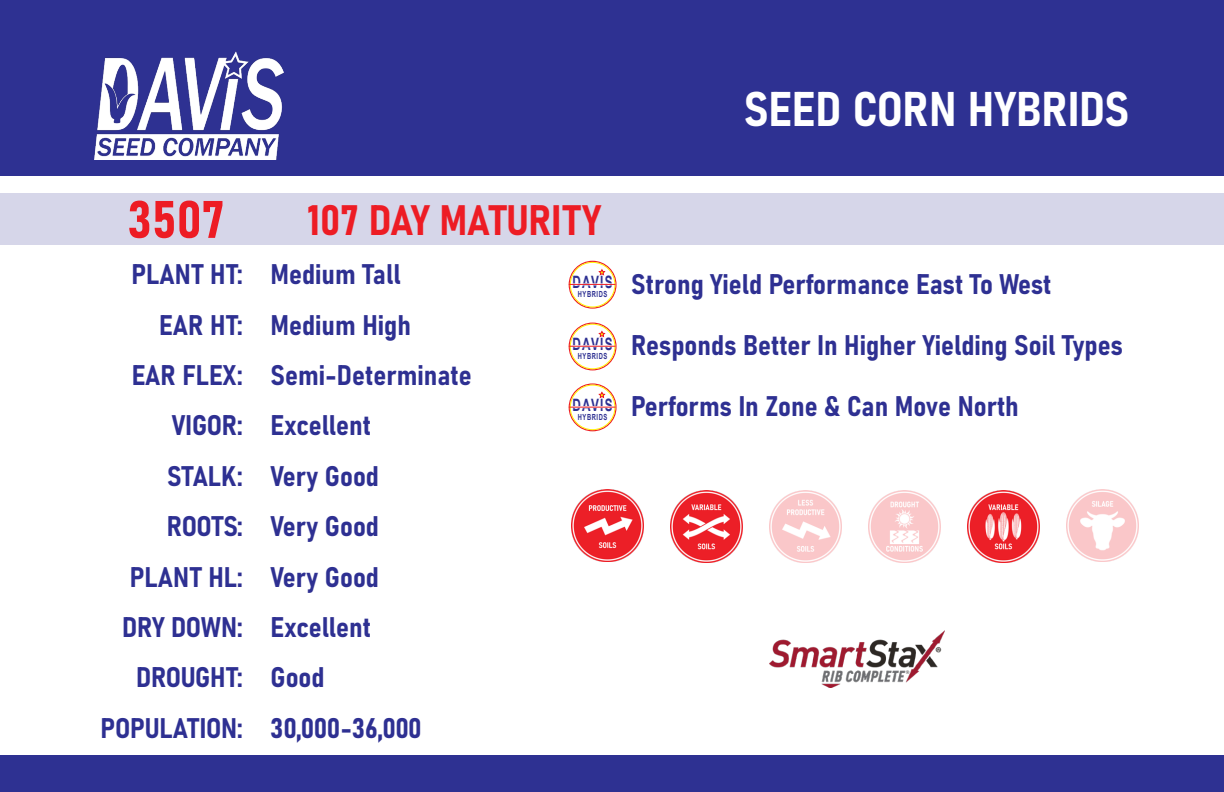
<style>
.page{position:relative;width:1224px;height:792px;background:#fff}
.page>*{position:absolute;margin:0;border:0;box-sizing:border-box;transform-origin:0 0}
.t1{font:52px "Bahnschrift";color:#ed1c24}
.t2{font:48px "Bahnschrift";color:#fff}
.t3{font:42px "Bahnschrift";color:#ed1c24}
.t4{font:28px "Bahnschrift";color:#2e3092}
.t5{font:28px "Bahnschrift";letter-spacing:-.02em;color:#2e3092}
.t6{font:700 17px "Arial";letter-spacing:.105em;color:#2e3092;scale:.69 1}
.t7{font:700 8.4px "Arial";letter-spacing:.105em;color:#2e3092;scale:.69 1}
</style>
<div class="page">
<div style="left:0;top:193px;width:1224px;height:52px;background:#d6d6e9"></div>
<div style="left:0;top:0;width:1224px;height:176px;background:#2e3192"></div>
<img style="left:95px;top:51px;width:189px;height:108px">
<div style="left:0;top:755px;width:1224px;height:37px;background:#2e3192"></div>
<svg style="left:568px;top:260px;width:49px;height:49px"></svg>
<div style="left:569px;top:261px;width:48px;height:48px;border:1px solid #ee1d23;border-radius:50%"></div>
<div style="left:570px;top:262px;width:45px;height:45px;border:1px solid #fff101;border-radius:50%"></div>
<hr style="left:573px;top:285px;width:40px;height:1px;background:#fff">
<hr style="left:569px;top:284px;width:47px;height:1px;background:#ee1d23">
<svg style="left:598px;top:269px;width:7px;height:6px"></svg>
<svg style="left:568px;top:322px;width:49px;height:49px"></svg>
<div style="left:568px;top:322px;width:49px;height:49px;border:1px solid #fff;border-radius:50%"></div>
<div style="left:569px;top:323px;width:48px;height:47px;border:1px solid #ee1d23;border-radius:50%"></div>
<div style="left:570px;top:324px;width:45px;height:45px;border:1px solid #fff101;border-radius:50%"></div>
<hr style="left:573px;top:345px;width:39px;height:1px;background:#fff">
<hr style="left:569px;top:346px;width:47px;height:1px;background:#ee1d23">
<svg style="left:598px;top:331px;width:7px;height:6px"></svg>
<svg style="left:568px;top:383px;width:49px;height:49px"></svg>
<div style="left:569px;top:383px;width:48px;height:48px;border:1px solid #ee1d23;border-radius:50%"></div>
<div style="left:570px;top:385px;width:45px;height:45px;border:1px solid #fff101;border-radius:50%"></div>
<hr style="left:573px;top:406px;width:39px;height:1px;background:#fff">
<hr style="left:569px;top:407px;width:47px;height:1px;background:#ee1d23">
<svg style="left:598px;top:391px;width:7px;height:7px"></svg>
<img style="left:572px;top:490px;width:72px;height:72px">
<img style="left:1067px;top:490px;width:72px;height:72px">
<img style="left:770px;top:490px;width:72px;height:72px">
<img style="left:869px;top:490px;width:72px;height:72px">
<img style="left:671px;top:490px;width:72px;height:72px">
<img style="left:968px;top:490px;width:72px;height:72px">
<img style="left:770px;top:631px;width:174px;height:57px">
<p class="t2" style="left:744px;top:73px;width:387px">SEED CORN HYBRIDS</p>
<p class="t1" style="left:128px;top:180px;width:98px">3507</p>
<p class="t3" style="left:308px;top:188px;width:295px">107 DAY MATURITY</p>
<p class="t4" style="left:132px;top:253px;width:113px">PLANT HT:</p>
<p class="t4" style="left:270px;top:253px;width:132px">Medium Tall</p>
<p class="t6" style="left:573px;top:270px;width:59px">DAVIS</p>
<p class="t7" style="left:578px;top:289px;width:44px">HYBRIDS</p>
<p class="t4" style="left:159px;top:304px;width:85px">EAR HT:</p>
<p class="t4" style="left:270px;top:304px;width:142px">Medium High</p>
<p class="t4" style="left:132px;top:354px;width:113px">EAR FLEX:</p>
<p class="t4" style="left:270px;top:354px;width:203px">Semi-Determinate</p>
<p class="t4" style="left:172px;top:404px;width:73px">VIGOR:</p>
<p class="t4" style="left:270px;top:404px;width:102px">Excellent</p>
<p class="t4" style="left:167px;top:455px;width:77px">STALK:</p>
<p class="t4" style="left:270px;top:455px;width:110px">Very Good</p>
<p class="t4" style="left:167px;top:505px;width:77px">ROOTS:</p>
<p class="t4" style="left:270px;top:505px;width:110px">Very Good</p>
<p class="t4" style="left:130px;top:556px;width:114px">PLANT HL:</p>
<p class="t4" style="left:270px;top:556px;width:110px">Very Good</p>
<p class="t4" style="left:122px;top:606px;width:122px">DRY DOWN:</p>
<p class="t4" style="left:270px;top:606px;width:102px">Excellent</p>
<p class="t4" style="left:136px;top:656px;width:108px">DROUGHT:</p>
<p class="t4" style="left:270px;top:656px;width:56px">Good</p>
<p class="t4" style="left:101px;top:707px;width:144px">POPULATION:</p>
<p class="t5" style="left:270px;top:707px;width:153px">30,000-36,000</p>
<p class="t6" style="left:573px;top:332px;width:59px">DAVIS</p>
<p class="t7" style="left:578px;top:350px;width:44px">HYBRIDS</p>
<p class="t6" style="left:573px;top:393px;width:59px">DAVIS</p>
<p class="t7" style="left:578px;top:411px;width:44px">HYBRIDS</p>
<p class="t4" style="left:631px;top:263px;width:422px">Strong Yield Performance East To West</p>
<p class="t4" style="left:631px;top:324px;width:493px">Responds Better In Higher Yielding Soil Types</p>
<p class="t4" style="left:631px;top:385px;width:389px">Performs In Zone &amp; Can Move North</p>
</div>
